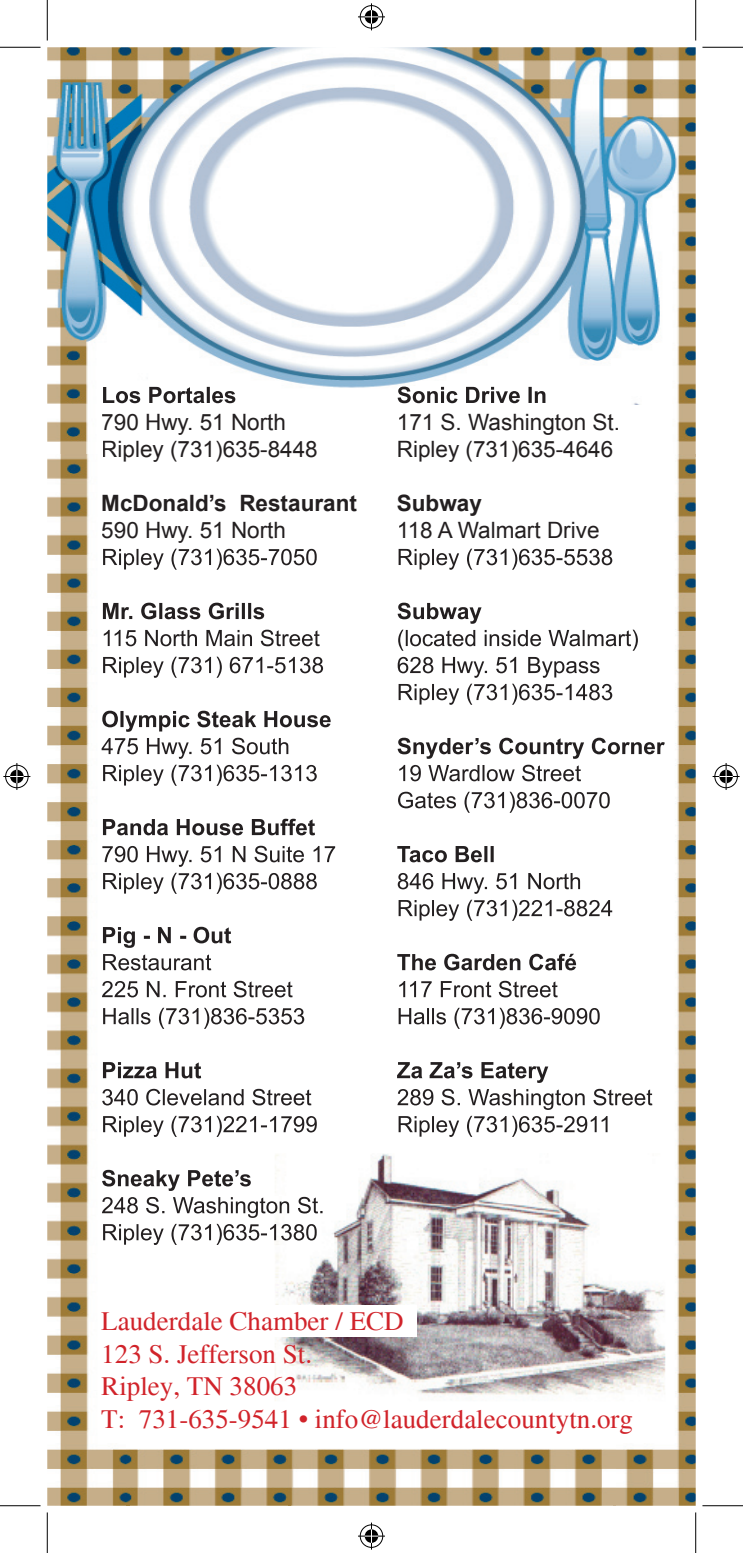
<style>
.page{position:relative;width:743px;height:1553px;background:#fff}
.page>*{position:absolute;margin:0;border:0;box-sizing:border-box;transform-origin:0 0}
.t1{font:27px/32.4px "Times";color:#d1232a}
.t2{font:22.5px/27px "Arial";color:#231f20}
.t3{font:700 22.5px "Arial";color:#231f20}
</style>
<div class="page">
<img style="left:47px;top:47px;width:648px;height:408px">
<img style="left:47px;top:455px;width:80px;height:1050px">
<img style="left:615px;top:455px;width:80px;height:1050px">
<img style="left:127px;top:1449px;width:161px;height:56px">
<img style="left:288px;top:1449px;width:327px;height:56px">
<div style="left:98px;top:406px;width:556px;height:137px;background:#fff"></div>
<img style="left:275px;top:1153px;width:390px;height:248px">
<div style="left:225px;top:1304px;width:191px;height:32px;background:#fff"></div>
<img style="left:103px;top:387px;width:132px;height:16px">
<img style="left:103px;top:548px;width:214px;height:22px">
<img style="left:103px;top:602px;width:161px;height:17px">
<img style="left:104px;top:629px;width:215px;height:17px">
<img style="left:103px;top:656px;width:220px;height:22px">
<img style="left:102px;top:710px;width:228px;height:22px">
<img style="left:102px;top:737px;width:186px;height:22px">
<img style="left:103px;top:764px;width:214px;height:22px">
<img style="left:103px;top:818px;width:212px;height:17px">
<img style="left:102px;top:845px;width:233px;height:22px">
<img style="left:103px;top:872px;width:214px;height:22px">
<img style="left:103px;top:926px;width:128px;height:22px">
<img style="left:103px;top:954px;width:108px;height:16px">
<img style="left:102px;top:980px;width:190px;height:17px">
<img style="left:103px;top:1007px;width:201px;height:22px">
<img style="left:103px;top:1062px;width:98px;height:16px">
<img style="left:102px;top:1088px;width:209px;height:17px">
<img style="left:103px;top:1115px;width:214px;height:22px">
<img style="left:102px;top:1169px;width:149px;height:22px">
<img style="left:102px;top:1196px;width:172px;height:22px">
<img style="left:274px;top:1204px;width:48px;height:14px">
<img style="left:274px;top:1196px;width:48px;height:8px">
<img style="left:103px;top:1223px;width:171px;height:22px">
<img style="left:274px;top:1223px;width:43px;height:22px">
<img style="left:397px;top:386px;width:148px;height:17px">
<img style="left:398px;top:548px;width:214px;height:22px">
<img style="left:397px;top:602px;width:85px;height:22px">
<img style="left:398px;top:629px;width:239px;height:22px">
<img style="left:397px;top:657px;width:202px;height:21px">
<img style="left:398px;top:683px;width:214px;height:22px">
<img style="left:397px;top:737px;width:267px;height:22px">
<img style="left:399px;top:764px;width:182px;height:17px">
<img style="left:398px;top:791px;width:211px;height:22px">
<img style="left:397px;top:846px;width:96px;height:16px">
<img style="left:397px;top:873px;width:183px;height:21px">
<img style="left:398px;top:899px;width:214px;height:22px">
<img style="left:397px;top:953px;width:179px;height:17px">
<img style="left:399px;top:980px;width:158px;height:17px">
<img style="left:398px;top:1007px;width:201px;height:22px">
<img style="left:397px;top:1062px;width:151px;height:21px">
<img style="left:397px;top:1088px;width:255px;height:22px">
<img style="left:398px;top:1115px;width:209px;height:22px">
<hr style="left:0;top:47px;width:40px;height:1px;background:#000">
<hr style="left:702px;top:47px;width:40px;height:1px;background:#000">
<hr style="left:0;top:1505px;width:40px;height:1px;background:#000">
<hr style="left:702px;top:1505px;width:40px;height:1px;background:#000">
<hr style="left:47px;top:0;width:1px;height:40px;background:#000">
<hr style="left:47px;top:1512px;width:1px;height:40px;background:#000">
<hr style="left:695px;top:0;width:1px;height:40px;background:#000">
<hr style="left:695px;top:1512px;width:1px;height:40px;background:#000">
<svg style="left:358px;top:3px;width:27px;height:27px"></svg>
<svg style="left:358px;top:1522px;width:27px;height:27px"></svg>
<svg style="left:3px;top:763px;width:27px;height:27px"></svg>
<svg style="left:712px;top:763px;width:27px;height:27px"></svg>
<p class="t2" style="left:101px;top:409px;width:218px">790 Hwy. 51 North<br>Ripley (731)635-8448</p>
<p class="t3" style="left:101px;top:488px;width:257px">McDonald’s Restaurant</p>
<p class="t2" style="left:101px;top:517px;width:186px">590 Hwy. 51 North</p>
<p class="t2" style="left:397px;top:409px;width:225px">171 S. Washington St.<br>Ripley (731)635-4646</p>
<p class="t3" style="left:397px;top:488px;width:87px">Subway</p>
<p class="t2" style="left:397px;top:517px;width:204px">118 A Walmart Drive</p>
<p class="t1" style="left:101px;top:1305px;width:533px">Lauderdale Chamber / ECD<br>123 S. Jefferson St.<br>Ripley, TN 38063<br>T: 731-635-9541 • info@lauderdalecountytn.org</p>
</div>
